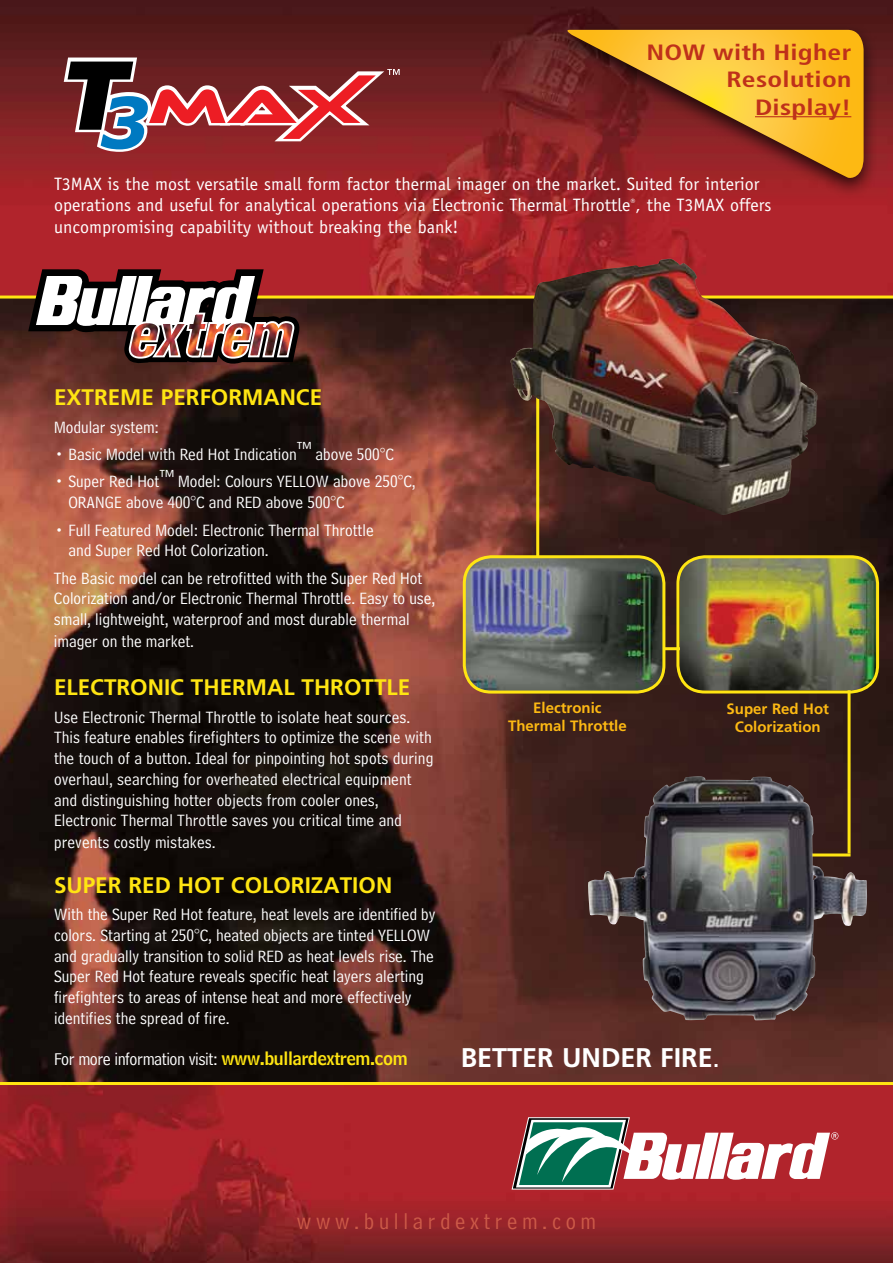
<style>
.page{position:relative;width:893px;height:1263px;background:#fff}
.page>*{position:absolute;margin:0;border:0;box-sizing:border-box;transform-origin:0 0}
.t1{font:700 27px "Frutiger";color:#fff}
.t2{font:23.25px "Bell Centennial Address";letter-spacing:.2em;color:#cc5a48}
.t3{font:700 22.5px "Frutiger";color:#ffe512}
.t4{font:700 condensed 22.2px/27px "Frutiger";letter-spacing:.01em;color:#bf311a;text-align:right;scale:1.24 1}
.t5{font:18px/21.6px "Officina Sans";color:#fff}
.t6{font:18px "Bell Centennial Address";letter-spacing:-.025em;color:#fff}
.t7{font:17.25px/20.7px "Bell Centennial Address";color:#fff}
.t8{font:700 15px/18px "Frutiger";color:#fdb913;text-align:center}
.s1{font-family:"Bell Centennial Name And Number";color:#ffe512}
.s2{font-family:"Bell Centennial Sub Caption";font-weight:400}
</style>
<div class="page">
<img style="left:0;top:1085px;width:344px;height:178px">
<img style="left:344px;top:1085px;width:549px;height:178px">
<img style="left:0;top:0;width:715px;height:296px">
<img style="left:715px;top:0;width:178px;height:296px">
<img style="left:0;top:299px;width:893px;height:783px">
<hr style="left:847px;top:689px;width:3px;height:164px;background:#ffe512">
<svg style="left:512px;top:1117px;width:326px;height:72px"></svg>
<hr style="left:0;top:296px;width:893px;height:3px;background:#ffe512">
<hr style="left:0;top:1082px;width:893px;height:3px;background:#ffe512">
<hr style="left:536px;top:343px;width:3px;height:289px;background:#ffe512">
<svg style="left:64px;top:58px;width:336px;height:94px;background:#8e4046"></svg>
<hr style="left:623px;top:647px;width:128px;height:3px;background:#ffe512">
<img style="left:464px;top:557px;width:200px;height:135px">
<div style="left:463px;top:555px;width:202px;height:138px;border:3px solid #ffe512;border-radius:27px"></div>
<img style="left:680px;top:557px;width:197px;height:133px">
<div style="left:676px;top:555px;width:203px;height:138px;border:3px solid #ffe512;border-radius:27px"></div>
<img style="left:510px;top:259px;width:308px;height:256px">
<svg style="left:28px;top:269px;width:273px;height:99px"></svg>
<div style="left:554px;top:21px;width:325px;height:178px;background:#000;opacity:.75"></div>
<svg style="left:563px;top:30px;width:301px;height:149px;background:#be7529"></svg>
<hr style="left:755px;top:116px;width:96px;height:1px;background:#bf311a">
<img style="left:587px;top:776px;width:280px;height:244px">
<p class="t4" style="left:646px;top:39px;width:167px">NOW with Higher<br>Resolution<br>Display!</p>
<p class="t5" style="left:54px;top:173px;width:719px">T3MAX is the most versatile small form factor thermal imager on the market. Suited for interior operations and useful for analytical operations via Electronic Thermal Throttle<sup>®</sup>, the T3MAX offers uncompromising capability without breaking the bank!</p>
<h3 class="t3" style="left:54px;top:384px;width:270px">EXTREME PERFORMANCE</h3>
<p class="t7" style="left:54px;top:416px;width:107px">Modular system:</p>
<p class="t7" style="left:54px;top:444px;width:341px">• Basic Model with Red Hot Indication™ above 500°C</p>
<p class="t7" style="left:68px;top:471px;width:349px;text-indent:-14px">• Super Red Hot™ Model: Colours YELLOW above 250°C,<br>Orange above 400°C and RED above 500°C</p>
<p class="t7" style="left:68px;top:519px;width:307px;text-indent:-14px">• Full Featured Model: Electronic Thermal Throttle and Super Red Hot Colorization.</p>
<p class="t7" style="left:54px;top:567px;width:383px">The Basic model can be retrofitted with the Super Red Hot Colorization and/or Electronic Thermal Throttle. Easy to use, small, lightweight, waterproof and most durable thermal imager on the market.</p>
<h3 class="t3" style="left:54px;top:674px;width:358px">ELECTRONIC THERMAL THROTTLE</h3>
<p class="t7" style="left:54px;top:707px;width:381px">Use Electronic Thermal Throttle to isolate heat sources.<br>This feature enables firefighters to optimize the scene with the touch of a button. Ideal for pinpointing hot spots during overhaul, searching for overheated electrical equipment and distinguishing hotter objects from cooler ones, Electronic Thermal Throttle saves you critical time and prevents costly mistakes.</p>
<h3 class="t3" style="left:54px;top:872px;width:340px">SUPER RED HOT COLORIZATION</h3>
<p class="t7" style="left:54px;top:904px;width:383px">With the Super Red Hot feature, heat levels are identified by colors. Starting at 250°C, heated objects are tinted yellow<br>and gradually transition to solid red as heat levels rise. The Super Red Hot feature reveals specific heat layers alerting firefighters to areas of intense heat and more effectively identifies the spread of fire.</p>
<p class="t6" style="left:54px;top:1049px;width:355px">For more information visit: <span class="s1">www.bullardextrem.com</span></p>
<p class="t8" style="left:508px;top:698px;width:120px">Electronic<br>Thermal Throttle</p>
<p class="t8" style="left:726px;top:699px;width:104px">Super Red Hot<br>Colorization</p>
<h1 class="t1" style="left:461px;top:1041px;width:260px">BETTER UNDER FIRE<span class="s2">.</span></h1>
<h2 class="t2" style="left:297px;top:1208px;width:301px">www.bullardextrem.com</h2>
</div>
